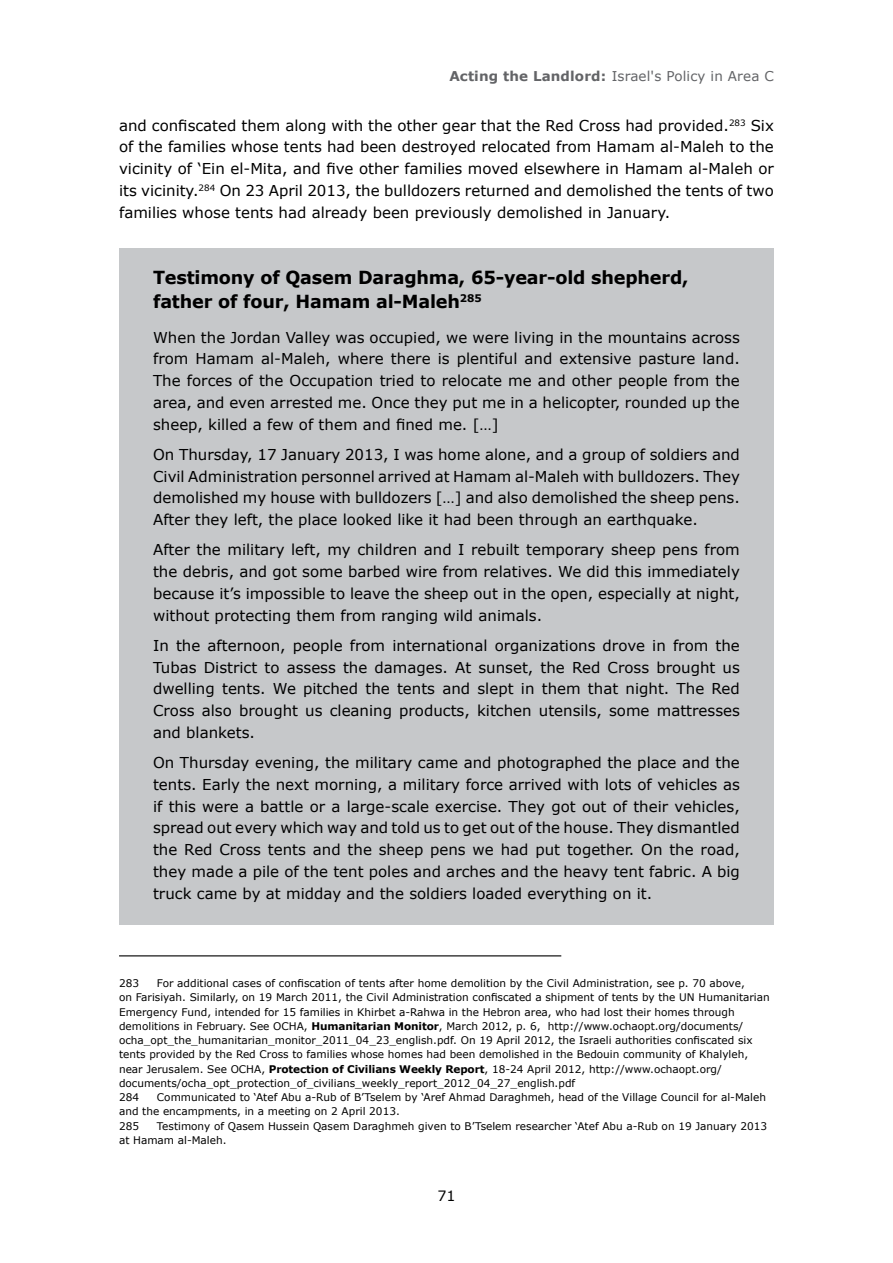
<style>
.page{position:relative;width:893px;height:1263px;background:#fff}
.page>*{position:absolute;margin:0;border:0;box-sizing:border-box;transform-origin:0 0}
.t1{font:700 18px/24px "Verdana";letter-spacing:-.01em;color:#000}
.t2{font:15px/21.8px "Verdana";color:#000;text-align:justify}
.t3{font:14.25px "Verdana";color:#000}
.t4{font:13.5px "Verdana";letter-spacing:.01em;color:#636467}
.t5{font:10.5px/14.2px "Verdana";color:#000}
.s1{font-weight:700}
</style>
<div class="page">
<div style="left:119px;top:249px;width:655px;height:676px;background:#c6c8ca"></div>
<hr style="left:119px;top:955px;width:442px;height:1px;background:#000">
<p class="t4" style="left:449px;top:67px;width:326px"><span class="s1">Acting the Landlord:</span> Israel's Policy in Area C</p>
<p class="t2" style="left:119px;top:114px;width:656px">and confiscated them along with the other gear that the Red Cross had provided.<sup>283</sup> Six of the families whose tents had been destroyed relocated from Hamam al-Maleh to the vicinity of ‘Ein el-Mita, and five other families moved elsewhere in Hamam al-Maleh or its vicinity.<sup>284</sup> On 23 April 2013, the bulldozers returned and demolished the tents of two families whose tents had already been previously demolished in January.</p>
<p class="t1" style="left:153px;top:265px;width:537px">Testimony of Qasem Daraghma, 65-year-old shepherd, father of four, Hamam al-Maleh<sup>285</sup></p>
<p class="t2" style="left:153px;top:326px;width:588px">When the Jordan Valley was occupied, we were living in the mountains across from Hamam al-Maleh, where there is plentiful and extensive pasture land.<br>The forces of the Occupation tried to relocate me and other people from the area, and even arrested me. Once they put me in a helicopter, rounded up the sheep, killed a few of them and fined me. […]</p>
<p class="t2" style="left:153px;top:443px;width:588px">On Thursday, 17 January 2013, I was home alone, and a group of soldiers and Civil Administration personnel arrived at Hamam al-Maleh with bulldozers. They demolished my house with bulldozers […] and also demolished the sheep pens.<br>After they left, the place looked like it had been through an earthquake.</p>
<p class="t2" style="left:153px;top:539px;width:588px">After the military left, my children and I rebuilt temporary sheep pens from the debris, and got some barbed wire from relatives. We did this immediately because it’s impossible to leave the sheep out in the open, especially at night, without protecting them from ranging wild animals.</p>
<p class="t2" style="left:153px;top:634px;width:588px">In the afternoon, people from international organizations drove in from the Tubas District to assess the damages. At sunset, the Red Cross brought us dwelling tents. We pitched the tents and slept in them that night. The Red Cross also brought us cleaning products, kitchen utensils, some mattresses and blankets.</p>
<p class="t2" style="left:153px;top:752px;width:588px">On Thursday evening, the military came and photographed the place and the tents. Early the next morning, a military force arrived with lots of vehicles as if this were a battle or a large-scale exercise. They got out of their vehicles, spread out every which way and told us to get out of the house. They dismantled the Red Cross tents and the sheep pens we had put together. On the road, they made a pile of the tent poles and arches and the heavy tent fabric. A big truck came by at midday and the soldiers loaded everything on it.</p>
<p class="t5" style="left:119px;top:976px;width:652px;text-indent:38px">For additional cases of confiscation of tents after home demolition by the Civil Administration, see p. 70 above,<br>on Farisiyah. Similarly, on 19 March 2011, the Civil Administration confiscated a shipment of tents by the UN Humanitarian Emergency Fund, intended for 15 families in Khirbet a-Rahwa in the Hebron area, who had lost their homes through demolitions in February. See OCHA, <span class="s1">Humanitarian Monitor</span>, March 2012, p. 6, http://www.ochaopt.org/documents/ ocha_opt_the_humanitarian_monitor_2011_04_23_english.pdf. On 19 April 2012, the Israeli authorities confiscated six tents provided by the Red Cross to families whose homes had been demolished in the Bedouin community of Khalyleh, near Jerusalem. See OCHA, <span class="s1">Protection of Civilians Weekly Report</span>, 18-24 April 2012, http://www.ochaopt.org/ documents/ocha_opt_protection_of_civilians_weekly_report_2012_04_27_english.pdf<br>284</p>
<p class="t5" style="left:119px;top:976px;width:22px">283</p>
<p class="t5" style="left:119px;top:1090px;width:648px;text-indent:38px">Communicated to ‘Atef Abu a-Rub of B’Tselem by ‘Aref Ahmad Daraghmeh, head of the Village Council for al-Maleh and the encampments, in a meeting on 2 April 2013.<br>285</p>
<p class="t5" style="left:119px;top:1118px;width:650px;text-indent:38px">Testimony of Qasem Hussein Qasem Daraghmeh given to B’Tselem researcher ‘Atef Abu a-Rub on 19 January 2013 at Hamam al-Maleh.</p>
<p class="t3" style="left:437px;top:1186px;width:20px">71</p>
</div>
